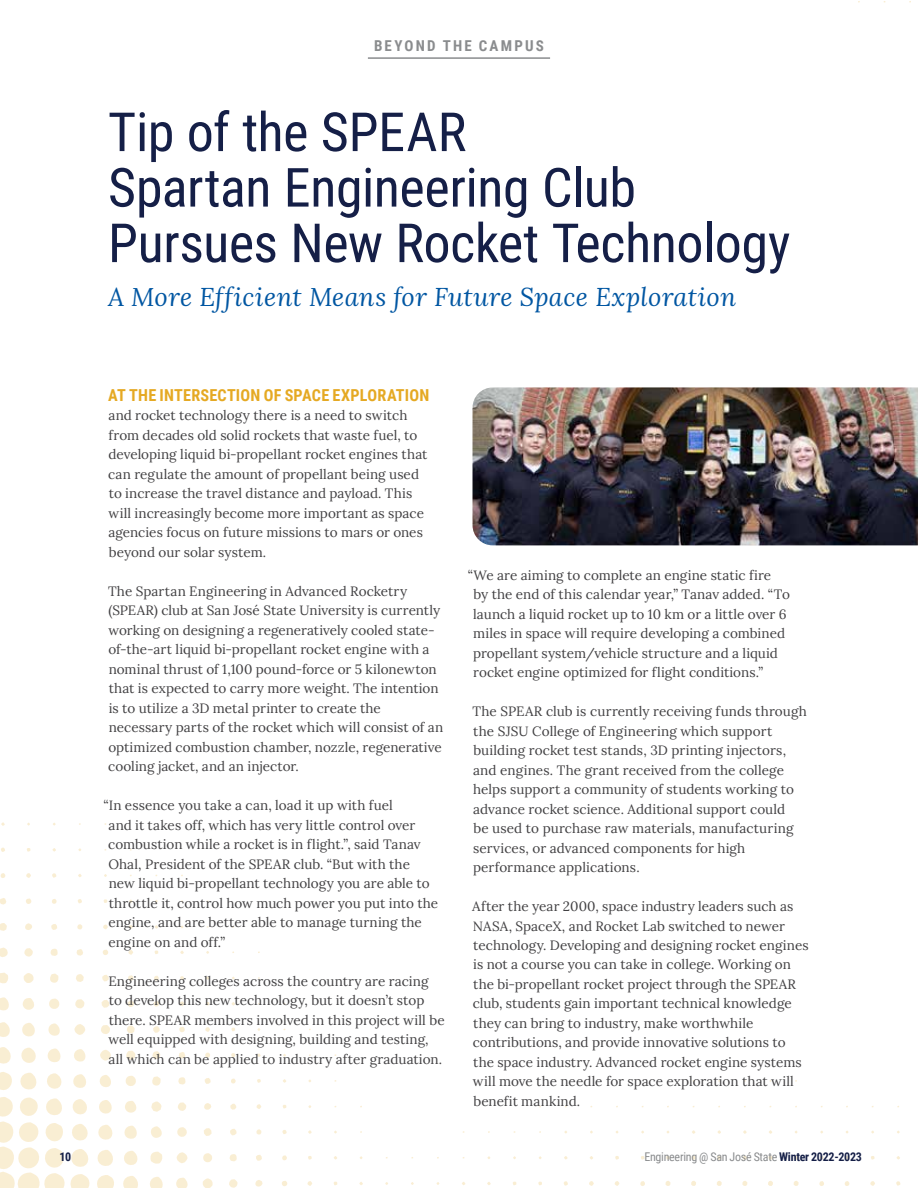
<style>
.page{position:relative;width:918px;height:1188px;background:#fff}
.page>*{position:absolute;margin:0;border:0;box-sizing:border-box;transform-origin:0 0}
.t1{font:54px/55.5px "Roboto Condensed";letter-spacing:-.01em;color:#151f47}
.t2{font:italic 25.5px "Lora";letter-spacing:.015em;color:#0056a2}
.t3{font:700 16.5px "Roboto Condensed";letter-spacing:.01em;color:#e5a923}
.t4{font:700 15px "Roboto Condensed";letter-spacing:.145em;color:#8a8c8e}
.t5{font:13.5px/19.5px "Lora";letter-spacing:.005em;color:#414042}
.t6{font:12px "Roboto Condensed";letter-spacing:-.02em;color:#8a8c8e}
.t7{font:700 12px "Roboto Condensed";color:#151f47}
.s1{font-weight:700;color:#151f47}
</style>
<div class="page">
<svg style="left:0;top:822px;width:901px;height:366px"></svg>
<hr style="left:368px;top:57px;width:182px;height:2px;background:#8a8c8e">
<img style="left:472px;top:387px;width:446px;height:158px">
<p class="t4" style="left:374px;top:35px;width:171px">BEYOND THE CAMPUS</p>
<h1 class="t1" style="left:108px;top:102px;width:684px">Tip of the SPEAR<br>Spartan Engineering Club<br>Pursues New Rocket Technology</h1>
<h2 class="t2" style="left:108px;top:280px;width:630px">A More Efficient Means for Future Space Exploration</h2>
<p class="t3" style="left:108px;top:383px;width:323px">AT THE INTERSECTION OF SPACE EXPLORATION</p>
<p class="t5" style="left:108px;top:405px;width:321px">and rocket technology there is a need to switch from decades old solid rockets that waste fuel, to developing liquid bi-propellant rocket engines that can regulate the amount of propellant being used to increase the travel distance and payload. This will increasingly become more important as space agencies focus on future missions to mars or ones beyond our solar system.</p>
<p class="t5" style="left:108px;top:580px;width:337px">The Spartan Engineering in Advanced Rocketry (SPEAR) club at San José State University is currently working on designing a regeneratively cooled state&shy;of-the-art liquid bi-propellant rocket engine with a nominal thrust of 1,100 pound-force or 5 kilonewton that is expected to carry more weight. The intention is to utilize a 3D metal printer to create the necessary parts of the rocket which will consist of an optimized combustion chamber, nozzle, regenerative cooling jacket, and an injector.</p>
<p class="t5" style="left:108px;top:795px;width:331px;text-indent:-5px">“In essence you take a can, load it up with fuel<br>and it takes off, which has very little control over combustion while a rocket is in flight.”, said Tanav Ohal, President of the SPEAR club. “But with the new liquid bi-propellant technology you are able to throttle it, control how much power you put into the engine, and are better able to manage turning the engine on and off.”</p>
<p class="t5" style="left:108px;top:970px;width:338px">Engineering colleges across the country are racing to develop this new technology, but it doesn’t stop there. SPEAR members involved in this project will be well equipped with designing, building and testing, all which can be applied to industry after graduation.</p>
<p class="t5" style="left:473px;top:564px;width:318px;text-indent:-5px">“We are aiming to complete an engine static fire<br>by the end of this calendar year,” Tanav added. “To launch a liquid rocket up to 10 km or a little over 6 miles in space will require developing a combined propellant system/vehicle structure and a liquid rocket engine optimized for flight conditions.”</p>
<p class="t5" style="left:473px;top:701px;width:336px">The SPEAR club is currently receiving funds through the SJSU College of Engineering which support building rocket test stands, 3D printing injectors, and engines. The grant received from the college helps support a community of students working to advance rocket science. Additional support could<br>be used to purchase raw materials, manufacturing services, or advanced components for high performance applications.</p>
<p class="t5" style="left:472px;top:896px;width:338px">After the year 2000, space industry leaders such as NASA, SpaceX, and Rocket Lab switched to newer technology. Developing and designing rocket engines is not a course you can take in college. Working on the bi-propellant rocket project through the SPEAR club, students gain important technical knowledge they can bring to industry, make worthwhile contributions, and provide innovative solutions to the space industry. Advanced rocket engine systems will move the needle for space exploration that will benefit mankind.</p>
<p class="t7" style="left:59px;top:1148px;width:13px">10</p>
<p class="t6" style="left:644px;top:1148px;width:219px">Engineering @ San José State <span class="s1">Winter 2022-2023</span></p>
</div>
